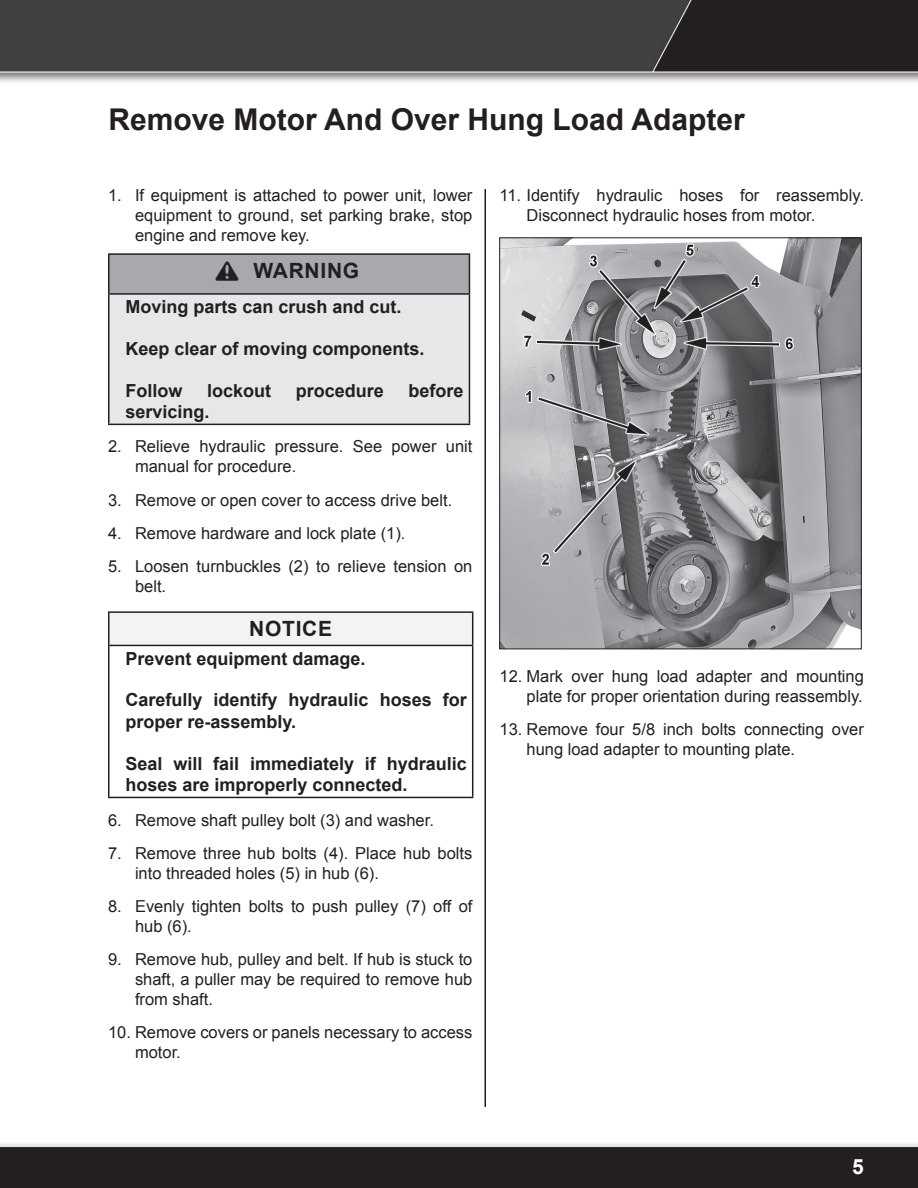
<style>
.page{position:relative;width:918px;height:1188px;background:#fff}
.page>*{position:absolute;margin:0;border:0;box-sizing:border-box;transform-origin:0 0}
.Page_Heading{font:700 30px "Arial";color:#231f20}
.Warnings{font:700 21px "Arial";letter-spacing:.035em;color:#231f20}
.Notice{font:700 21px "Arial";letter-spacing:.035em;color:#231f20}
.t1{font:700 21px "Arial";color:#fff}
.Warning_Text{font:700 18px/21.6px "Arial";color:#231f20}
.t2{font:16.5px/19.8px "Arial";color:#231f20}
.s1{font-family:"Warning Box";font-weight:400}
</style>
<div class="page">
<img style="left:0;top:0;width:918px;height:1188px">
<hr style="left:484px;top:189px;width:2px;height:918px;background:#231f20">
<div style="left:109px;top:254px;width:360px;height:40px;background:#a8a9ad"></div>
<div style="left:109px;top:294px;width:360px;height:130px;background:#e6e7e9"></div>
<hr style="left:108px;top:253px;width:362px;height:2px;background:#231f20">
<hr style="left:108px;top:255px;width:2px;height:38px;background:#231f20">
<hr style="left:469px;top:255px;width:1px;height:38px;background:#231f20">
<hr style="left:108px;top:293px;width:362px;height:2px;background:#231f20">
<hr style="left:108px;top:295px;width:2px;height:129px;background:#231f20">
<hr style="left:469px;top:295px;width:1px;height:129px;background:#231f20">
<hr style="left:108px;top:424px;width:362px;height:1px;background:#231f20">
<div style="left:109px;top:612px;width:364px;height:33px;background:#f2f3f4"></div>
<hr style="left:108px;top:646px;width:2px;height:151px;background:#231f20">
<hr style="left:472px;top:646px;width:1px;height:151px;background:#231f20">
<hr style="left:108px;top:797px;width:365px;height:1px;background:#231f20">
<hr style="left:108px;top:611px;width:365px;height:2px;background:#231f20">
<hr style="left:108px;top:613px;width:2px;height:32px;background:#231f20">
<hr style="left:472px;top:613px;width:1px;height:32px;background:#231f20">
<hr style="left:108px;top:645px;width:365px;height:1px;background:#231f20">
<img style="left:502px;top:240px;width:357px;height:407px">
<p class="Page_Heading" style="left:109px;top:98px;width:638px">Remove Motor And Over Hung Load Adapter</p>
<p class="t2" style="left:135px;top:185px;width:339px;text-align:justify;text-indent:-27px">1. If equipment is attached to power unit, lower equipment to ground, set parking brake, stop engine and remove key.</p>
<p class="Warnings" style="left:219px;top:256px;width:142px"><span class="s1">^</span> WARNING</p>
<p class="Warning_Text" style="left:126px;top:296px;width:278px">Moving parts can crush and cut.</p>
<p class="Warning_Text" style="left:126px;top:338px;width:301px">Keep clear of moving components.</p>
<p class="Warning_Text" style="left:126px;top:380px;width:59px">Follow</p>
<p class="Warning_Text" style="left:207px;top:380px;width:66px">lockout</p>
<p class="Warning_Text" style="left:296px;top:380px;width:90px">procedure</p>
<p class="Warning_Text" style="left:408px;top:380px;width:57px">before</p>
<p class="Warning_Text" style="left:126px;top:401px;width:86px">servicing.</p>
<p class="t2" style="left:135px;top:437px;width:339px;text-indent:-27px">2. Relieve hydraulic pressure. See power unit manual for procedure.</p>
<p class="t2" style="left:108px;top:490px;width:346px">3. Remove or open cover to access drive belt.</p>
<p class="t2" style="left:108px;top:523px;width:299px">4. Remove hardware and lock plate (1).</p>
<p class="t2" style="left:135px;top:556px;width:339px;text-indent:-27px">5. Loosen turnbuckles (2) to relieve tension on belt.</p>
<p class="Notice" style="left:249px;top:614px;width:85px">NOTICE</p>
<p class="Warning_Text" style="left:126px;top:648px;width:242px">Prevent equipment damage.</p>
<p class="Warning_Text" style="left:126px;top:689px;width:343px">Carefully identify hydraulic hoses for proper re-assembly.</p>
<p class="Warning_Text" style="left:126px;top:753px;width:343px">Seal will fail immediately if hydraulic hoses are improperly connected.</p>
<p class="t2" style="left:108px;top:810px;width:327px">6. Remove shaft pulley bolt (3) and washer.</p>
<p class="t2" style="left:135px;top:843px;width:339px;text-indent:-27px">7. Remove three hub bolts (4). Place hub bolts into threaded holes (5) in hub (6).</p>
<p class="t2" style="left:135px;top:896px;width:339px;text-indent:-27px">8. Evenly tighten bolts to push pulley (7) off of hub (6).</p>
<p class="t2" style="left:135px;top:949px;width:339px;text-align:justify;text-indent:-27px">9. Remove hub, pulley and belt. If hub is stuck to shaft, a puller may be required to remove hub from shaft.</p>
<p class="t2" style="left:135px;top:1022px;width:339px;text-indent:-27px">10. Remove covers or panels necessary to access motor.</p>
<p class="t2" style="left:526px;top:185px;width:339px;text-indent:-27px">11. Identify hydraulic hoses for reassembly.<br>Disconnect hydraulic hoses from motor.</p>
<p class="t2" style="left:500px;top:667px;width:366px;text-align:right">12. Mark over hung load adapter and mounting plate for proper orientation during reassembly.</p>
<p class="t2" style="left:526px;top:720px;width:339px;text-indent:-27px">13. Remove four 5/8 inch bolts connecting over hung load adapter to mounting plate.</p>
<p class="t1" style="left:852px;top:1151px;width:13px">5</p>
</div>
